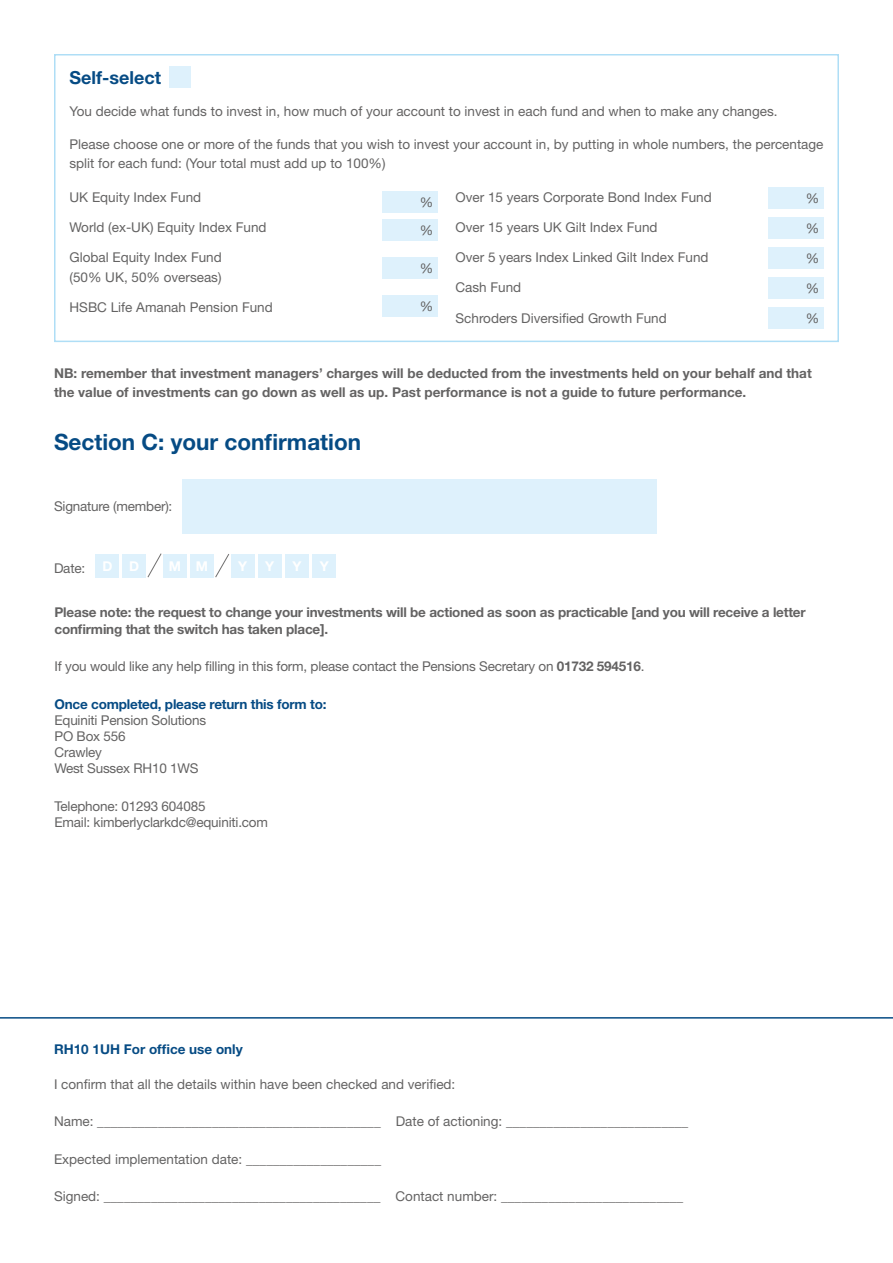
<style>
.page{position:relative;width:893px;height:1263px;background:#fff}
.page>*{position:absolute;margin:0;border:0;box-sizing:border-box;transform-origin:0 0}
.t1{font:700 22.5px "Helvetica Neue";color:#064b84}
.t2{font:700 18px "Helvetica Neue";color:#064b84}
.t3{font:13.5px/16.2px "Helvetica Neue";color:#646363}
.t4{font:700 13.5px/19.5px "Helvetica Neue";color:#646363}
.t5{font:700 13.5px "Helvetica Neue";letter-spacing:-.015em;color:#064b84}
.t6{font:700 13.5px "Helvetica Neue";color:#fff}
.s1{font-weight:700}
</style>
<div class="page">
<div style="left:183px;top:479px;width:474px;height:55px;background:#def1fc"></div>
<hr style="left:0;top:1017px;width:893px;height:1px;background:#064b84">
<div style="left:96px;top:554px;width:23px;height:23px;background:#def1fc"></div>
<div style="left:122px;top:554px;width:24px;height:23px;background:#def1fc"></div>
<div style="left:163px;top:554px;width:24px;height:23px;background:#def1fc"></div>
<div style="left:190px;top:554px;width:24px;height:23px;background:#def1fc"></div>
<div style="left:231px;top:554px;width:23px;height:23px;background:#def1fc"></div>
<div style="left:285px;top:554px;width:24px;height:23px;background:#def1fc"></div>
<div style="left:258px;top:554px;width:24px;height:23px;background:#def1fc"></div>
<div style="left:313px;top:554px;width:23px;height:23px;background:#def1fc"></div>
<svg style="left:147px;top:553px;width:15px;height:25px"></svg>
<svg style="left:215px;top:554px;width:15px;height:24px"></svg>
<div style="left:170px;top:66px;width:21px;height:21px;background:#def1fc"></div>
<div style="left:382px;top:191px;width:55px;height:22px;background:#def1fc"></div>
<div style="left:382px;top:219px;width:55px;height:22px;background:#def1fc"></div>
<div style="left:382px;top:257px;width:55px;height:22px;background:#def1fc"></div>
<div style="left:382px;top:295px;width:55px;height:22px;background:#def1fc"></div>
<div style="left:768px;top:187px;width:55px;height:21px;background:#def1fc"></div>
<div style="left:768px;top:217px;width:55px;height:21px;background:#def1fc"></div>
<div style="left:768px;top:247px;width:55px;height:21px;background:#def1fc"></div>
<div style="left:768px;top:277px;width:55px;height:21px;background:#def1fc"></div>
<div style="left:768px;top:307px;width:55px;height:21px;background:#def1fc"></div>
<div style="left:54px;top:54px;width:785px;height:288px;border:2px solid #afdef6"></div>
<h2 class="t2" style="left:70px;top:67px;width:93px">Self-select</h2>
<p class="t3" style="left:70px;top:103px;width:709px">You decide what funds to invest in, how much of your account to invest in each fund and when to make any changes.</p>
<p class="t3" style="left:70px;top:134px;width:755px;line-height:19.5px">Please choose one or more of the funds that you wish to invest your account in, by putting in whole numbers, the percentage split for each fund: (Your total must add up to 100%)</p>
<p class="t3" style="left:70px;top:189px;width:133px">UK Equity Index Fund</p>
<p class="t3" style="left:70px;top:219px;width:199px">World (ex-UK) Equity Index Fund</p>
<p class="t3" style="left:70px;top:247px;width:154px;line-height:19.5px">Global Equity Index Fund (50% UK, 50% overseas)</p>
<p class="t3" style="left:70px;top:299px;width:205px">HSBC Life Amanah Pension Fund</p>
<p class="t3" style="left:455px;top:189px;width:258px">Over 15 years Corporate Bond Index Fund</p>
<p class="t3" style="left:455px;top:219px;width:204px">Over 15 years UK Gilt Index Fund</p>
<p class="t3" style="left:455px;top:249px;width:255px">Over 5 years Index Linked Gilt Index Fund</p>
<p class="t3" style="left:455px;top:279px;width:67px">Cash Fund</p>
<p class="t3" style="left:455px;top:309px;width:213px">Schroders Diversified Growth Fund</p>
<p class="t3" style="left:806px;top:190px;width:15px">%</p>
<p class="t3" style="left:806px;top:220px;width:15px">%</p>
<p class="t3" style="left:806px;top:250px;width:15px">%</p>
<p class="t3" style="left:806px;top:280px;width:15px">%</p>
<p class="t3" style="left:806px;top:310px;width:15px">%</p>
<p class="t3" style="left:420px;top:188px;width:15px;line-height:28px">% %</p>
<p class="t3" style="left:420px;top:260px;width:15px">%</p>
<p class="t3" style="left:420px;top:298px;width:15px">%</p>
<p class="t4" style="left:54px;top:363px;width:759px">NB: remember that investment managers’ charges will be deducted from the investments held on your behalf and that the value of investments can go down as well as up. Past performance is not a guide to future performance.</p>
<h1 class="t1" style="left:54px;top:428px;width:309px">Section C: your confirmation</h1>
<p class="t3" style="left:54px;top:498px;width:120px">Signature (member):</p>
<p class="t3" style="left:54px;top:560px;width:33px">Date:</p>
<p class="t6" style="left:102px;top:558px;width:38px">D D</p>
<p class="t6" style="left:169px;top:558px;width:41px">M M</p>
<p class="t6" style="left:238px;top:558px;width:11px">Y</p>
<p class="t6" style="left:265px;top:558px;width:11px">Y</p>
<p class="t6" style="left:293px;top:558px;width:11px">Y</p>
<p class="t6" style="left:320px;top:558px;width:11px">Y</p>
<p class="t4" style="left:54px;top:604px;width:753px;line-height:16.2px">Please note: the request to change your investments will be actioned as soon as practicable [and you will receive a letter confirming that the switch has taken place].</p>
<p class="t3" style="left:54px;top:658px;width:591px">If you would like any help filling in this form, please contact the Pensions Secretary on <span class="s1">01732 594516</span>.</p>
<p class="t5" style="left:54px;top:695px;width:273px">Once completed, please return this form to:</p>
<p class="t3" style="left:54px;top:712px;width:153px">Equiniti Pension Solutions<br>PO Box 556<br>Crawley<br>West Sussex RH10 1WS</p>
<p class="t3" style="left:54px;top:798px;width:215px">Telephone: 01293 604085<br>Email: kimberlyclarkdc@equiniti.com</p>
<p class="t5" style="left:54px;top:1040px;width:190px">RH10 1UH For office use only</p>
<p class="t3" style="left:54px;top:1076px;width:403px">I confirm that all the details within have been checked and verified:</p>
<p class="t3" style="left:54px;top:1113px;width:636px">Name: __________________________________________ Date of actioning: ___________________________</p>
<p class="t3" style="left:54px;top:1151px;width:329px">Expected implementation date: ____________________</p>
<p class="t3" style="left:54px;top:1188px;width:631px">Signed: _________________________________________ Contact number: ___________________________</p>
</div>
